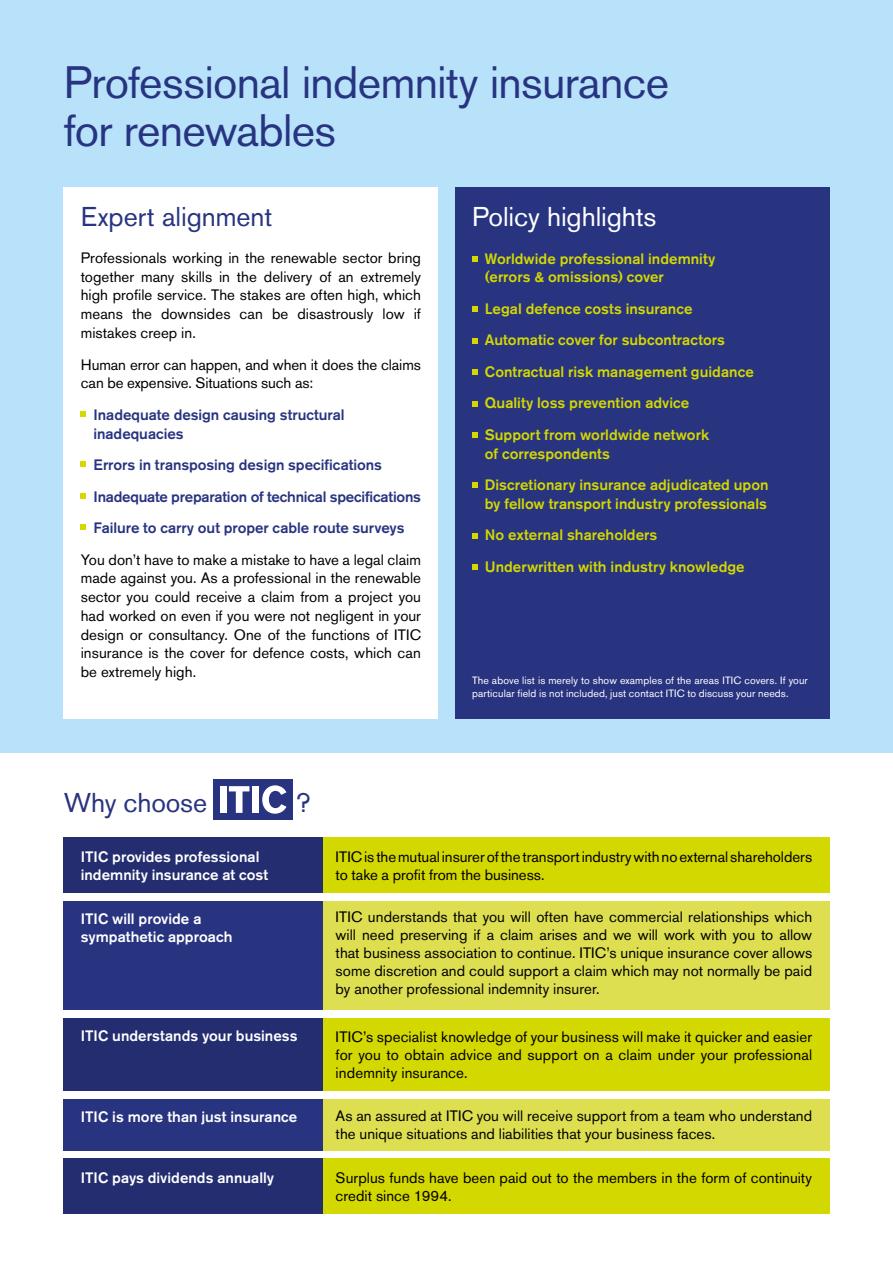
<style>
.page{position:relative;width:893px;height:1263px;background:#fff}
.page>*{position:absolute;margin:0;border:0;box-sizing:border-box;transform-origin:0 0}
.t1{font:45px/48px "Akzidenz Grotesk BE";letter-spacing:-.015em;color:#283480}
.t2{font:27px "Akzidenz Grotesk BE";color:#283480}
.t3{font:27px "Akzidenz Grotesk BE";letter-spacing:-.005em;color:#fff}
.t4{font:15px/18.8px "Akzidenz Grotesk BE";color:#000;text-align:justify}
.t5{font:500 15px/31.5px "Akzidenz Grotesk BE";color:#d3d800}
.t6{font:500 15px/31.5px "Akzidenz Grotesk BE";letter-spacing:-.005em;color:#283480}
.t7{font:500 15px/18px "Akzidenz Grotesk BE";color:#fff}
.t8{font:10.5px/13.5px "Akzidenz Grotesk BE";letter-spacing:.01em;color:#fff}
</style>
<div class="page">
<div style="left:0;top:0;width:893px;height:753px;background:#b7e2fa"></div>
<div style="left:64px;top:187px;width:374px;height:532px;background:#fff"></div>
<div style="left:455px;top:187px;width:374px;height:532px;background:#283480"></div>
<svg style="left:472px;top:256px;width:5px;height:5px"></svg>
<svg style="left:472px;top:306px;width:5px;height:6px"></svg>
<svg style="left:472px;top:338px;width:5px;height:5px"></svg>
<svg style="left:472px;top:369px;width:5px;height:6px"></svg>
<svg style="left:472px;top:401px;width:5px;height:5px"></svg>
<svg style="left:472px;top:432px;width:5px;height:6px"></svg>
<svg style="left:472px;top:483px;width:5px;height:5px"></svg>
<svg style="left:472px;top:533px;width:5px;height:5px"></svg>
<svg style="left:472px;top:564px;width:5px;height:6px"></svg>
<svg style="left:81px;top:411px;width:5px;height:6px"></svg>
<svg style="left:81px;top:462px;width:5px;height:5px"></svg>
<svg style="left:81px;top:493px;width:5px;height:5px"></svg>
<svg style="left:81px;top:525px;width:5px;height:5px"></svg>
<div style="left:64px;top:1018px;width:259px;height:73px;background:#232d70"></div>
<div style="left:64px;top:901px;width:259px;height:108px;background:#283480"></div>
<div style="left:323px;top:838px;width:506px;height:55px;background:#d3d800"></div>
<div style="left:323px;top:1018px;width:506px;height:73px;background:#d3d800"></div>
<div style="left:323px;top:1099px;width:506px;height:51px;background:#dddf50"></div>
<div style="left:323px;top:1159px;width:506px;height:55px;background:#d3d800"></div>
<div style="left:323px;top:901px;width:506px;height:108px;background:#dddf50"></div>
<div style="left:64px;top:838px;width:259px;height:55px;background:#232d70"></div>
<div style="left:64px;top:1099px;width:259px;height:51px;background:#283480"></div>
<div style="left:64px;top:1159px;width:259px;height:55px;background:#232d70"></div>
<div style="left:213px;top:779px;width:80px;height:40px;background:#283480"></div>
<div style="left:220px;top:786px;width:7px;height:27px;background:#fff"></div>
<svg style="left:229px;top:786px;width:20px;height:27px"></svg>
<div style="left:252px;top:786px;width:6px;height:27px;background:#fff"></div>
<svg style="left:262px;top:785px;width:24px;height:29px"></svg>
<h1 class="t1" style="left:64px;top:58px;width:607px">Professional indemnity insurance for renewables</h1>
<h2 class="t2" style="left:81px;top:201px;width:193px">Expert alignment</h2>
<p class="t4" style="left:81px;top:248px;width:342px">Professionals working in the renewable sector bring together many skills in the delivery of an extremely high profile service. The stakes are often high, which means the downsides can be disastrously low if mistakes creep in.</p>
<p class="t4" style="left:81px;top:355px;width:342px">Human error can happen, and when it does the claims can be expensive. Situations such as:</p>
<p class="t6" style="left:94px;top:405px;width:253px;line-height:18.8px">Inadequate design causing structural inadequacies</p>
<p class="t6" style="left:94px;top:449px;width:329px">Errors in transposing design specifications<br>Inadequate preparation of technical specifications<br>Failure to carry out proper cable route surveys</p>
<p class="t4" style="left:81px;top:550px;width:342px">You don’t have to make a mistake to have a legal claim made against you. As a professional in the renewable sector you could receive a claim from a project you had worked on even if you were not negligent in your design or consultancy. One of the functions of ITIC insurance is the cover for defence costs, which can be extremely high.</p>
<h2 class="t3" style="left:472px;top:201px;width:186px">Policy highlights</h2>
<p class="t5" style="left:485px;top:249px;width:232px;line-height:18.8px">Worldwide professional indemnity (errors &amp; omissions) cover</p>
<p class="t5" style="left:485px;top:293px;width:271px">Legal defence costs insurance Automatic cover for subcontractors Contractual risk management guidance Quality loss prevention advice<br>Support from worldwide network</p>
<p class="t5" style="left:485px;top:438px;width:285px">of correspondents<br>Discretionary insurance adjudicated upon</p>
<p class="t5" style="left:485px;top:488px;width:284px">by fellow transport industry professionals<br>No external shareholders<br>Underwritten with industry knowledge</p>
<p class="t8" style="left:472px;top:673px;width:337px">The above list is merely to show examples of the areas ITIC covers. If your particular field is not included, just contact ITIC to discuss your needs.</p>
<h2 class="t2" style="left:64px;top:787px;width:145px">Why choose</h2>
<h2 class="t2" style="left:296px;top:787px;width:17px">?</h2>
<p class="t7" style="left:81px;top:848px;width:189px">ITIC provides professional indemnity insurance at cost</p>
<p class="t7" style="left:81px;top:910px;width:153px">ITIC will provide a sympathetic approach</p>
<p class="t7" style="left:81px;top:1026px;width:218px">ITIC understands your business</p>
<p class="t7" style="left:81px;top:1107px;width:218px">ITIC is more than just insurance</p>
<p class="t7" style="left:81px;top:1169px;width:195px">ITIC pays dividends annually</p>
<p class="t4" style="left:336px;top:848px;width:478px;line-height:18px">ITIC is the mutual insurer of the transport industry with no external shareholders to take a profit from the business.</p>
<p class="t4" style="left:336px;top:908px;width:478px;line-height:18px">ITIC understands that you will often have commercial relationships which will need preserving if a claim arises and we will work with you to allow that business association to continue. ITIC’s unique insurance cover allows some discretion and could support a claim which may not normally be paid by another professional indemnity insurer.</p>
<p class="t4" style="left:336px;top:1028px;width:478px;line-height:18px">ITIC’s specialist knowledge of your business will make it quicker and easier for you to obtain advice and support on a claim under your professional indemnity insurance.</p>
<p class="t4" style="left:336px;top:1107px;width:478px;line-height:18px">As an assured at ITIC you will receive support from a team who understand the unique situations and liabilities that your business faces.</p>
<p class="t4" style="left:336px;top:1169px;width:478px;line-height:18px">Surplus funds have been paid out to the members in the form of continuity credit since 1994.</p>
</div>
